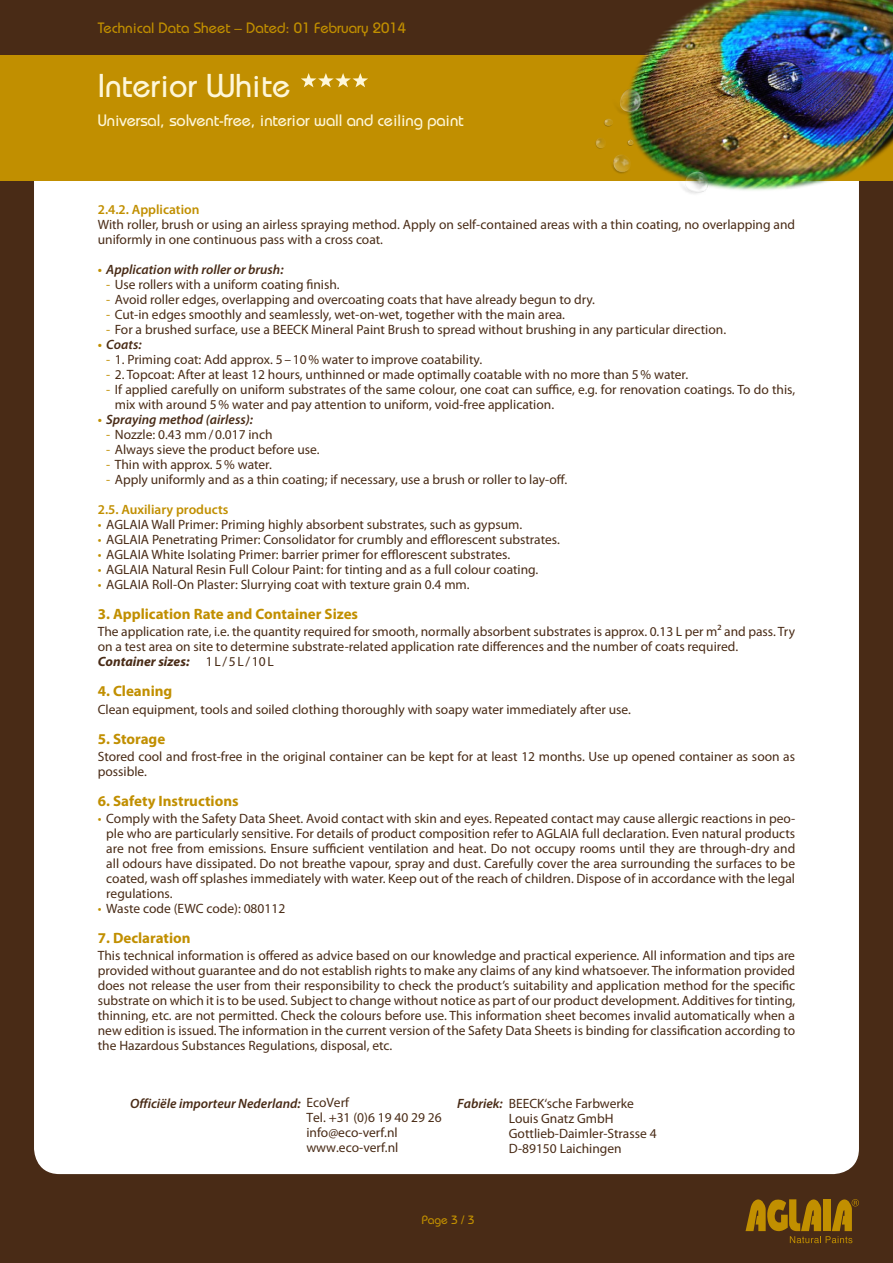
<style>
.page{position:relative;width:893px;height:1263px;background:#fff}
.page>*{position:absolute;margin:0;border:0;box-sizing:border-box;transform-origin:0 0}
.t1{font:500 33px "Bauhaus Std";color:#fef7d9}
.t2{font:500 16.5px "Bauhaus Std";letter-spacing:-.005em;color:#fef7d9}
.t3{font:700 15px "Myriad Pro";color:#c18f00}
.t4{font:500 15px "Bauhaus Std";color:#c18f00}
.t5{font:13.5px/15px "Myriad Pro";color:#492b16}
.t6{font:italic 600 13.5px "Myriad Pro";color:#492b16}
.t7{font:600 13.5px "Myriad Pro";color:#c18f00}
.t8{font:500 12px "Bauhaus Std";color:#c18f00}
.s1{color:#c18f00}
.s2{font-weight:700;font-style:italic}
.s3{font-weight:600;font-style:italic}
</style>
<div class="page">
<div style="left:0;top:156px;width:893px;height:1107px;background:#492b16"></div>
<div style="left:34px;top:181px;width:825px;height:993px;background:#fff"></div>
<div style="left:0;top:0;width:893px;height:55px;background:#492b16"></div>
<div style="left:0;top:55px;width:893px;height:126px;background:#c18f00"></div>
<svg style="left:745px;top:1199px;width:114px;height:44px"></svg>
<img style="left:572px;top:0;width:321px;height:230px">
<svg style="left:301px;top:73px;width:67px;height:14px"></svg>
<p class="t4" style="left:98px;top:19px;width:310px">Technical Data Sheet – Dated: 01 February 2014</p>
<h1 class="t1" style="left:98px;top:66px;width:194px">Interior White</h1>
<p class="t2" style="left:98px;top:111px;width:367px">Universal, solvent-free, interior wall and ceiling paint</p>
<p class="t7" style="left:98px;top:201px;width:103px">2.4.2. Application</p>
<p class="t5" style="left:98px;top:217px;width:699px">With roller, brush or using an airless spraying method. Apply on self-contained areas with a thin coating, no overlapping and uniformly in one continuous pass with a cross coat.</p>
<p class="t6" style="left:98px;top:261px;width:187px"><span class="s1">•</span> Application with roller or brush:</p>
<p class="t5" style="left:106px;top:277px;width:235px"><span class="s1">-</span> Use rollers with a uniform coating finish.</p>
<p class="t5" style="left:106px;top:292px;width:490px"><span class="s1">-</span> Avoid roller edges, overlapping and overcoating coats that have already begun to dry.</p>
<p class="t5" style="left:106px;top:307px;width:460px"><span class="s1">-</span> Cut-in edges smoothly and seamlessly, wet-on-wet, together with the main area.</p>
<p class="t5" style="left:106px;top:322px;width:621px"><span class="s1">-</span> For a brushed surface, use a BEECK Mineral Paint Brush to spread without brushing in any particular direction.</p>
<p class="t6" style="left:98px;top:336px;width:45px"><span class="s1">•</span> Coats:</p>
<p class="t5" style="left:106px;top:352px;width:377px"><span class="s1">-</span> 1. Priming coat: Add approx. 5–10% water to improve coatability.</p>
<p class="t5" style="left:106px;top:367px;width:583px"><span class="s1">-</span> 2. Topcoat: After at least 12 hours, unthinned or made optimally coatable with no more than 5% water.</p>
<p class="t5" style="left:115px;top:382px;width:682px;text-indent:-9px"><span class="s1">-</span> If applied carefully on uniform substrates of the same colour, one coat can suffice, e.g. for renovation coatings. To do this, mix with around 5% water and pay attention to uniform, void-free application.</p>
<p class="t6" style="left:98px;top:411px;width:157px"><span class="s1">•</span> Spraying method (airless):</p>
<p class="t5" style="left:106px;top:427px;width:168px"><span class="s1">-</span> Nozzle: 0.43 mm/0.017 inch</p>
<p class="t5" style="left:106px;top:442px;width:215px"><span class="s1">-</span> Always sieve the product before use.</p>
<p class="t5" style="left:106px;top:457px;width:167px"><span class="s1">-</span> Thin with approx. 5% water.</p>
<p class="t5" style="left:106px;top:472px;width:462px"><span class="s1">-</span> Apply uniformly and as a thin coating; if necessary, use a brush or roller to lay-off.</p>
<p class="t7" style="left:98px;top:501px;width:132px">2.5. Auxiliary products</p>
<p class="t5" style="left:98px;top:517px;width:426px"><span class="s1">•</span> AGLAIA Wall Primer: Priming highly absorbent substrates, such as gypsum.</p>
<p class="t5" style="left:98px;top:532px;width:464px"><span class="s1">•</span> AGLAIA Penetrating Primer: Consolidator for crumbly and efflorescent substrates.</p>
<p class="t5" style="left:98px;top:547px;width:414px"><span class="s1">•</span> AGLAIA White Isolating Primer: barrier primer for efflorescent substrates.</p>
<p class="t5" style="left:98px;top:562px;width:442px"><span class="s1">•</span> AGLAIA Natural Resin Full Colour Paint: for tinting and as a full colour coating.</p>
<p class="t5" style="left:98px;top:577px;width:373px"><span class="s1">•</span> AGLAIA Roll-On Plaster: Slurrying coat with texture grain 0.4 mm.</p>
<p class="t3" style="left:98px;top:604px;width:262px">3. Application Rate and Container Sizes</p>
<p class="t5" style="left:98px;top:624px;width:699px">The application rate, i.e. the quantity required for smooth, normally absorbent substrates is approx. 0.13 L per m² and pass. Try on a test area on site to determine substrate-related application rate differences and the number of coats required.<br><span class="s2">Container sizes:</span> 1L /5L /10L</p>
<p class="t3" style="left:98px;top:682px;width:76px">4. Cleaning</p>
<p class="t5" style="left:98px;top:701px;width:535px">Clean equipment, tools and soiled clothing thoroughly with soapy water immediately after use.</p>
<p class="t3" style="left:98px;top:729px;width:69px">5. Storage</p>
<p class="t5" style="left:98px;top:748px;width:699px">Stored cool and frost-free in the original container can be kept for at least 12 months. Use up opened container as soon as possible.</p>
<p class="t3" style="left:98px;top:791px;width:142px">6. Safety Instructions</p>
<p class="t5" style="left:106px;top:810px;width:690px;text-align:justify;text-indent:-9px"><span class="s1">•</span> Comply with the Safety Data Sheet. Avoid contact with skin and eyes. Repeated contact may cause allergic reactions in peo&shy;ple who are particularly sensitive. For details of product composition refer to AGLAIA full declaration. Even natural products are not free from emissions. Ensure sufficient ventilation and heat. Do not occupy rooms until they are through-dry and all odours have dissipated. Do not breathe vapour, spray and dust. Carefully cover the area surrounding the surfaces to be coated, wash off splashes immediately with water. Keep out of the reach of children. Dispose of in accordance with the legal regulations.</p>
<p class="t5" style="left:98px;top:900px;width:189px"><span class="s1">•</span> Waste code (EWC code): 080112</p>
<p class="t3" style="left:98px;top:928px;width:94px">7. Declaration</p>
<p class="t5" style="left:98px;top:948px;width:699px;text-align:justify">This technical information is offered as advice based on our knowledge and practical experience. All information and tips are provided without guarantee and do not establish rights to make any claims of any kind whatsoever. The information provided does not release the user from their responsibility to check the product’s suitability and application method for the specific substrate on which it is to be used. Subject to change without notice as part of our product development. Additives for tinting, thinning, etc. are not permitted. Check the colours before use. This information sheet becomes invalid automatically when a new edition is issued. The information in the current version of the Safety Data Sheets is binding for classification according to the Hazardous Substances Regulations, disposal, etc.</p>
<p class="t5" style="left:306px;top:1096px;width:137px;line-height:14.5px;text-indent:-176px"><span class="s3">Officiële importeur Nederland:</span> EcoVerf<br>Tel. +31 (0)6 19 40 29 26 info@eco-verf.nl www.eco-verf.nl</p>
<p class="t5" style="left:509px;top:1096px;width:149px">BEECK‘sche Farbwerke<br>Louis Gnatz GmbH<br>Gottlieb-Daimler-Strasse 4<br>D-89150 Laichingen</p>
<p class="t6" style="left:457px;top:1095px;width:47px">Fabriek:</p>
<p class="t8" style="left:422px;top:1213px;width:54px">Page 3 / 3</p>
</div>
